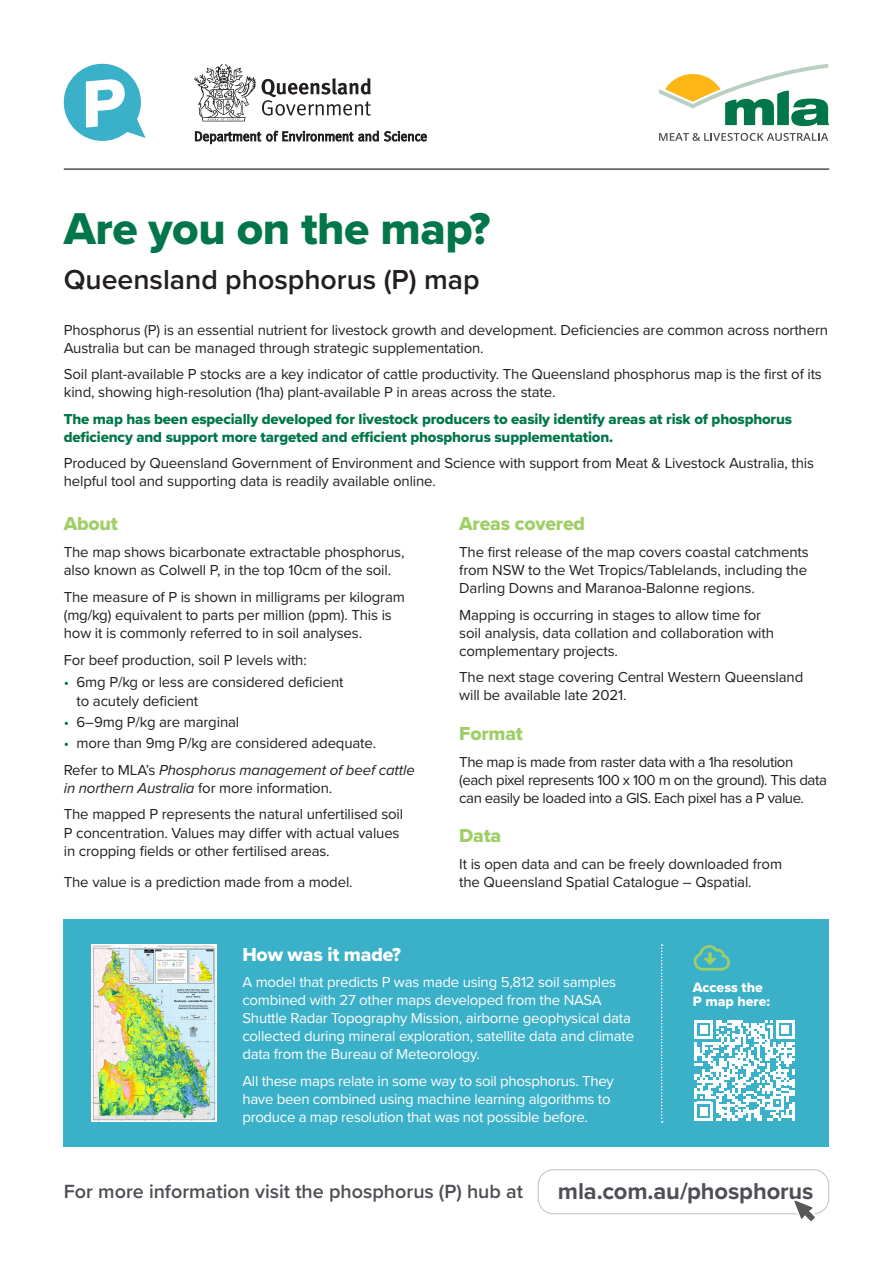
<style>
.page{position:relative;width:893px;height:1263px;background:#fff}
.page>*{position:absolute;margin:0;border:0;box-sizing:border-box;transform-origin:0 0}
.t1{font:46.2px "Proxima Nova Extrabld";letter-spacing:-.01em;color:#00764a}
.Headings{font:600 28.5px "Proxima Nova";color:#231f20}
.t2{font:700 23.7px "Proxima Nova";letter-spacing:-.005em;color:#4d4f54}
.t3{font:600 19.8px "Proxima Nova";color:#4d4f54}
.Headings-2{font:19.5px "Proxima Nova Extrabld";letter-spacing:-.01em;color:#9fce66}
.Body_copy{font:19.5px "Proxima Nova Extrabld";letter-spacing:-.01em;color:#fff}
.Body_copy-2{font:15px/18px "Proxima Nova";letter-spacing:-.01em;color:#231f20}
.Body_copy-3{font:15px/18px "Proxima Nova";letter-spacing:-.015em;color:#fff}
.Body_copy-4{font:15px/18px "Proxima Nova Extrabld";letter-spacing:-.01em;color:#00764a}
.Body_copy-5{font:15px/18px "Proxima Nova";letter-spacing:-.03em;color:#231f20}
.Body_copy-6{font:italic 15px/18.1px "Proxima Nova";letter-spacing:-.01em;color:#231f20}
.t4{font:14.1px/14.1px "Proxima Nova Extrabld";color:#fff}
.s1{color:#00764a}
.s2{font-style:normal}
</style>
<div class="page">
<div style="left:64px;top:919px;width:765px;height:228px;background:#3bb0c9"></div>
<div style="left:538px;top:1169px;width:291px;height:45px;border:1px solid #bcbdc0;border-radius:15px"></div>
<svg style="left:790px;top:1200px;width:29px;height:21px"></svg>
<svg style="left:659px;top:64px;width:170px;height:62px"></svg>
<svg style="left:659px;top:133px;width:169px;height:8px"></svg>
<hr style="left:64px;top:168px;width:765px;height:2px;background:#4d4f54">
<img style="left:92px;top:945px;width:125px;height:176px">
<svg style="left:262px;top:78px;width:109px;height:38px"></svg>
<svg style="left:194px;top:64px;width:62px;height:57px"></svg>
<svg style="left:195px;top:131px;width:232px;height:13px"></svg>
<svg style="left:694px;top:1020px;width:101px;height:100px"></svg>
<hr style="left:792px;top:1101px;width:3px;height:19px;background:#fff">
<svg style="left:694px;top:945px;width:36px;height:25px"></svg>
<svg style="left:661px;top:944px;width:2px;height:179px"></svg>
<svg style="left:64px;top:64px;width:82px;height:77px"></svg>
<p class="t1" style="left:64px;top:194px;width:428px">Are you on the map?</p>
<p class="Headings" style="left:64px;top:258px;width:417px">Queensland phosphorus (P) map</p>
<p class="Body_copy-2" style="left:64px;top:320px;width:766px">Phosphorus (P) is an essential nutrient for livestock growth and development. Deficiencies are common across northern<br>Australia but can be managed through strategic supplementation.</p>
<p class="Body_copy-2" style="left:64px;top:364px;width:760px">Soil plant-available P stocks are a key indicator of cattle productivity. The Queensland phosphorus map is the first of its kind, showing high-resolution (1ha) plant-available P in areas across the state.</p>
<p class="Body_copy-4" style="left:64px;top:409px;width:730px">The map has been especially developed for livestock producers to easily identify areas at risk of phosphorus deficiency and support more targeted and efficient phosphorus supplementation.</p>
<p class="Body_copy-2" style="left:64px;top:453px;width:752px">Produced by Queensland Government of Environment and Science with support from Meat &amp; Livestock Australia, this helpful tool and supporting data is readily available online.</p>
<p class="Headings-2" style="left:64px;top:509px;width:56px">About</p>
<p class="Body_copy-2" style="left:64px;top:542px;width:342px">The map shows bicarbonate extractable phosphorus, also known as Colwell P, in the top 10cm of the soil.</p>
<p class="Body_copy-2" style="left:64px;top:587px;width:343px">The measure of P is shown in milligrams per kilogram (mg/kg) equivalent to parts per million (ppm). This is how it is commonly referred to in soil analyses.</p>
<p class="Body_copy-2" style="left:64px;top:650px;width:245px">For beef production, soil P levels with:</p>
<p class="Body_copy-2" style="left:77px;top:673px;width:269px;text-indent:-13px"><span class="s1">•</span> 6mg P/kg or less are considered deficient to acutely deficient</p>
<p class="Body_copy-2" style="left:64px;top:712px;width:177px"><span class="s1">•</span> 6–9mg P/kg are marginal</p>
<p class="Body_copy-2" style="left:64px;top:733px;width:314px"><span class="s1">•</span> more than 9mg P/kg are considered adequate.</p>
<p class="Body_copy-6" style="left:64px;top:760px;width:352px"><span class="s2">Refer to MLA’s</span> Phosphorus management of beef cattle in northern Australia <span class="s2">for more information.</span></p>
<p class="Body_copy-2" style="left:64px;top:805px;width:341px">The mapped P represents the natural unfertilised soil<br>P concentration. Values may differ with actual values in cropping fields or other fertilised areas.</p>
<p class="Body_copy-2" style="left:64px;top:872px;width:290px">The value is a prediction made from a model.</p>
<p class="Headings-2" style="left:459px;top:509px;width:127px">Areas covered</p>
<p class="Body_copy-2" style="left:459px;top:542px;width:351px;text-align:justify">The first release of the map covers coastal catchments from NSW to the Wet Tropics/Tablelands, including the Darling Downs and Maranoa-Balonne regions.</p>
<p class="Body_copy-2" style="left:459px;top:605px;width:316px">Mapping is occurring in stages to allow time for soil analysis, data collation and collaboration with complementary projects.</p>
<p class="Body_copy-2" style="left:459px;top:668px;width:346px">The next stage covering Central Western Queensland will be available late 2021.</p>
<p class="Headings-2" style="left:459px;top:719px;width:65px">Format</p>
<p class="Body_copy-5" style="left:459px;top:752px;width:369px">The map is made from raster data with a 1ha resolution (each pixel represents 100 x 100 m on the ground). This data can easily be loaded into a GIS. Each pixel has a P value.</p>
<p class="Headings-2" style="left:459px;top:821px;width:44px">Data</p>
<p class="Body_copy-2" style="left:459px;top:854px;width:324px">It is open data and can be freely downloaded from the Queensland Spatial Catalogue – Qspatial.</p>
<p class="Body_copy" style="left:242px;top:939px;width:160px">How was it made?</p>
<p class="Body_copy-3" style="left:242px;top:972px;width:393px">A model that predicts P was made using 5,812 soil samples combined with 27 other maps developed from the NASA Shuttle Radar Topography Mission, airborne geophysical data collected during mineral exploration, satellite data and climate data from the Bureau of Meteorology.</p>
<p class="Body_copy-3" style="left:242px;top:1071px;width:373px">All these maps relate in some way to soil phosphorus. They have been combined using machine learning algorithms to produce a map resolution that was not possible before.</p>
<p class="t4" style="left:693px;top:980px;width:79px">Access the<br>P map here:</p>
<p class="t3" style="left:64px;top:1177px;width:461px">For more information visit the phosphorus (P) hub at</p>
<p class="t2" style="left:558px;top:1173px;width:257px">mla.com.au/phosphorus</p>
</div>
